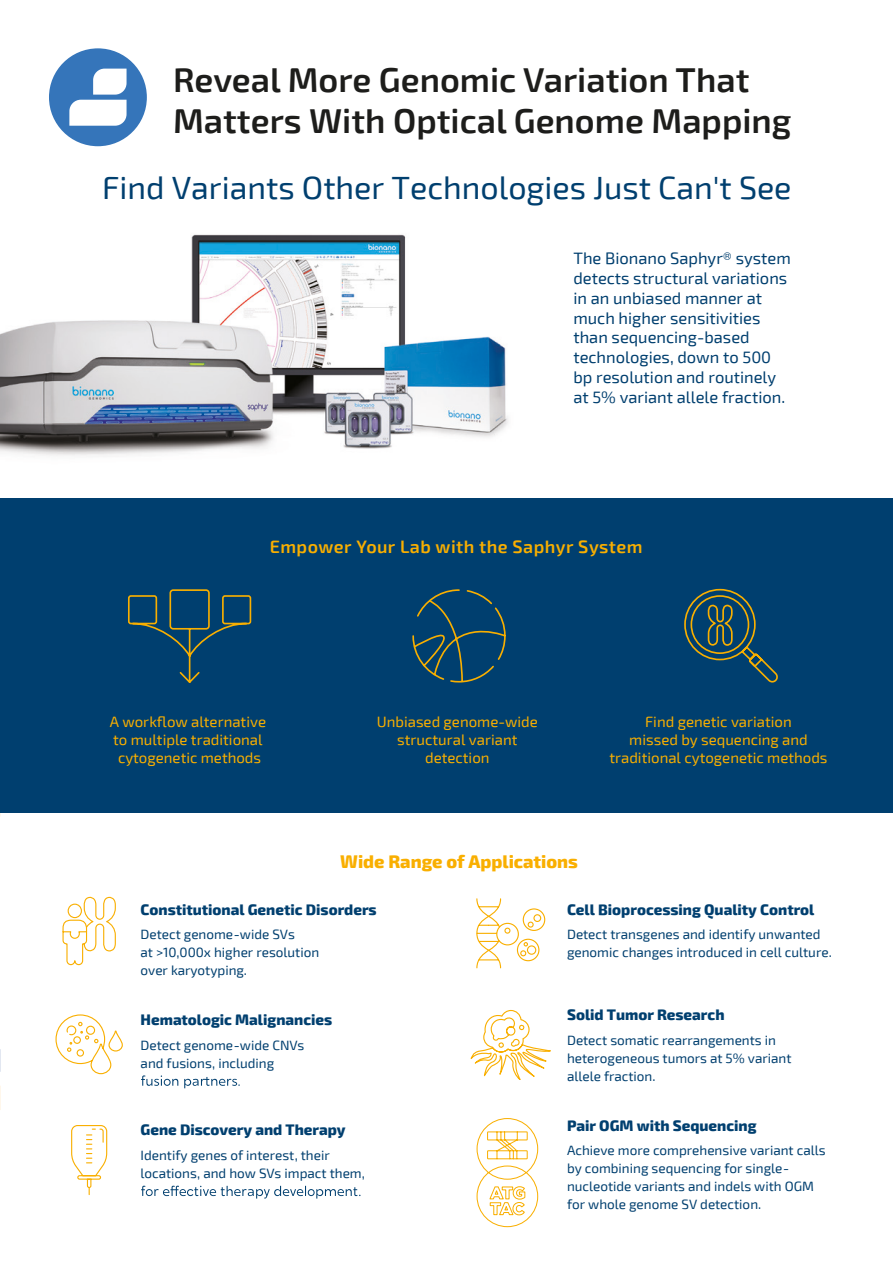
<style>
.page{position:relative;width:893px;height:1263px;background:#fff}
.page>*{position:absolute;margin:0;border:0;box-sizing:border-box;transform-origin:0 0}
.t1{font:600 34.5px/41.4px "Exo 2";color:#1d1d1b}
.t2{font:32.1px "Exo 2";color:#003f6f}
.t3{font:600 18px "Exo 2";letter-spacing:.025em;color:#f9af00}
.t4{font:800 18px "Exo 2";color:#f9af00}
.t5{font:16.5px/19.8px "Exo 2";color:#003f6f}
.t6{font:15px/18px "Exo 2";color:#f9af00;text-align:center}
.t7{font:800 15px "Exo 2";color:#003f6f}
.t8{font:13.5px/18px "Exo 2";color:#003f6f}
</style>
<div class="page">
<svg style="left:0;top:1049px;width:1px;height:61px"></svg>
<svg style="left:71px;top:1125px;width:37px;height:70px"></svg>
<img style="left:0;top:234px;width:508px;height:222px">
<div style="left:0;top:498px;width:893px;height:315px;background:#003f6f"></div>
<svg style="left:141px;top:1075px;width:99px;height:13px"></svg>
<svg style="left:141px;top:1186px;width:219px;height:12px"></svg>
<svg style="left:55px;top:1014px;width:67px;height:61px"></svg>
<svg style="left:684px;top:588px;width:94px;height:95px"></svg>
<svg style="left:412px;top:589px;width:94px;height:94px"></svg>
<svg style="left:476px;top:898px;width:70px;height:71px"></svg>
<svg style="left:62px;top:897px;width:54px;height:69px"></svg>
<svg style="left:128px;top:589px;width:124px;height:94px"></svg>
<svg style="left:470px;top:1010px;width:81px;height:218px"></svg>
<div style="left:49px;top:48px;width:98px;height:98px;background:#3575ba;border-radius:50%"></div>
<svg style="left:69px;top:69px;width:58px;height:57px"></svg>
<h1 class="t1" style="left:173px;top:60px;width:620px">Reveal More Genomic Variation That<br>Matters With Optical Genome Mapping</h1>
<h2 class="t2" style="left:102px;top:169px;width:691px">Find Variants Other Technologies Just Can't See</h2>
<p class="t5" style="left:573px;top:249px;width:219px">The Bionano Saphyr® system detects structural variations in an unbiased manner at much higher sensitivities than sequencing-based technologies, down to 500 bp resolution and routinely at 5% variant allele fraction.</p>
<h3 class="t3" style="left:270px;top:536px;width:374px">Empower Your Lab with the Saphyr System</h3>
<p class="t6" style="left:110px;top:713px;width:158px">A workflow alternative to multiple traditional cytogenetic methods</p>
<p class="t6" style="left:377px;top:713px;width:163px">Unbiased genome-wide structural variant detection</p>
<p class="t6" style="left:609px;top:713px;width:220px">Find genetic variation<br>missed by sequencing and traditional cytogenetic methods</p>
<h3 class="t4" style="left:340px;top:851px;width:239px">Wide Range of Applications</h3>
<p class="t7" style="left:141px;top:900px;width:238px">Constitutional Genetic Disorders</p>
<p class="t8" style="left:141px;top:926px;width:180px">Detect genome-wide SVs<br>at &gt;10,000x higher resolution over karyotyping.</p>
<p class="t7" style="left:141px;top:1010px;width:193px">Hematologic Malignancies</p>
<p class="t8" style="left:141px;top:1036px;width:165px">Detect genome-wide CNVs and fusions, including</p>
<p class="t7" style="left:141px;top:1121px;width:206px">Gene Discovery and Therapy</p>
<p class="t8" style="left:141px;top:1146px;width:226px">Identify genes of interest, their locations, and how SVs impact them,</p>
<p class="t7" style="left:567px;top:900px;width:249px">Cell Bioprocessing Quality Control</p>
<p class="t8" style="left:567px;top:926px;width:266px">Detect transgenes and identify unwanted genomic changes introduced in cell culture.</p>
<p class="t7" style="left:567px;top:1006px;width:159px">Solid Tumor Research</p>
<p class="t8" style="left:567px;top:1032px;width:226px">Detect somatic rearrangements in heterogeneous tumors at 5% variant allele fraction.</p>
<p class="t7" style="left:567px;top:1116px;width:191px">Pair OGM with Sequencing</p>
<p class="t8" style="left:567px;top:1142px;width:260px">Achieve more comprehensive variant calls by combining sequencing for single&shy;nucleotide variants and indels with OGM for whole genome SV detection.</p>
</div>
